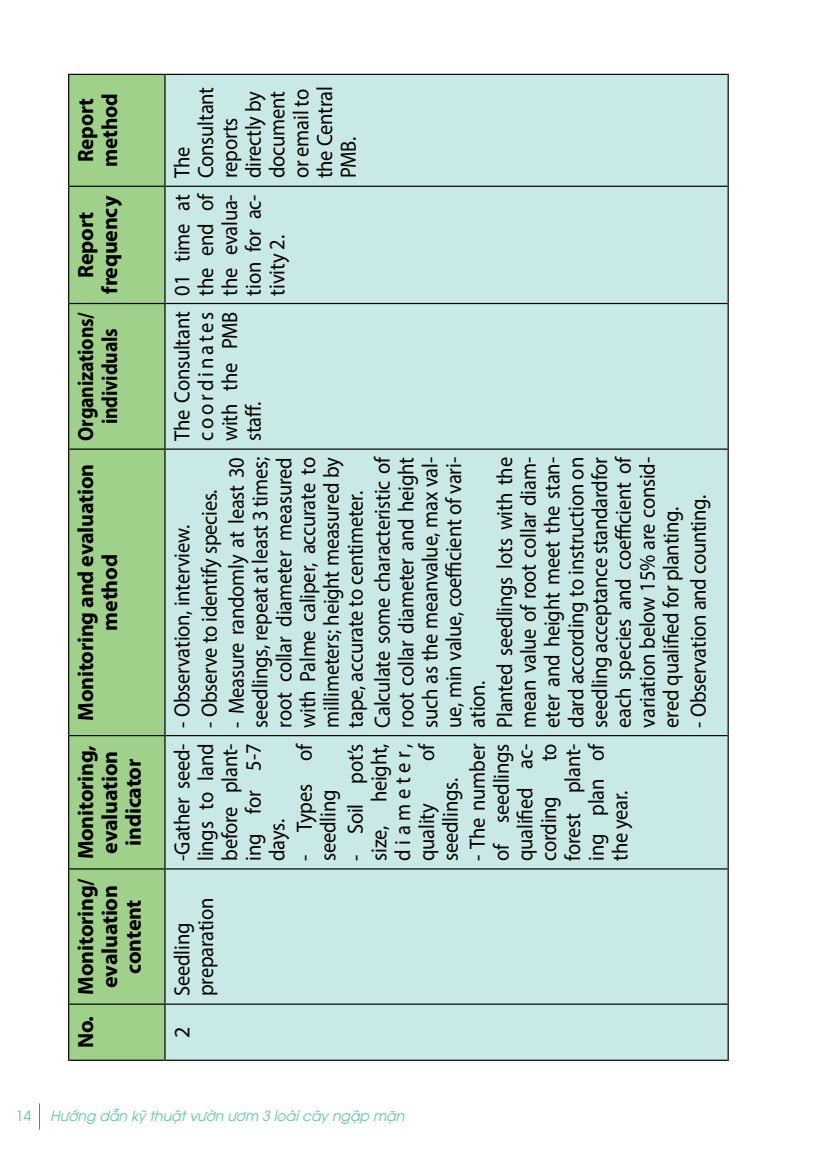
<style>
.page{position:relative;width:823px;height:1163px;background:#fff}
.page>*{position:absolute;margin:0;border:0;box-sizing:border-box;transform-origin:0 0}
.t1{font:22px/23.8px "Myriad Pro";letter-spacing:-.01em;color:#000;text-align:justify;scale:.93 1}
.t2{font:700 22px/23.8px "Myriad Pro";letter-spacing:-.01em;color:#000;text-align:center}
.t3{font:700 22px/23.8px "Myriad Pro";letter-spacing:-.01em;color:#000;text-align:center;scale:.9 1}
.t4{font:700 22px/23.8px "Myriad Pro";letter-spacing:-.01em;color:#000;scale:.96 1}
.t5{font:22px "Myriad Pro";letter-spacing:-.01em;color:#000}
.t6{font:italic 14px "UTM Avo";color:#5ec697}
.t7{font:14px "UTM Avo";color:#5ec697}
</style>
<div class="page">
<svg style="left:39px;top:1103px;width:1px;height:26px"></svg>
<div style="left:69px;top:75px;width:95px;height:984px;background:#9fd18a"></div>
<div style="left:165px;top:75px;width:562px;height:984px;background:#c9e9e6"></div>
<hr style="left:68px;top:1003px;width:1px;height:57px;background:#000">
<hr style="left:69px;top:1059px;width:95px;height:1px;background:#000">
<hr style="left:68px;top:868px;width:1px;height:135px;background:#000">
<hr style="left:69px;top:1003px;width:95px;height:1px;background:#000">
<hr style="left:68px;top:735px;width:1px;height:133px;background:#000">
<hr style="left:69px;top:868px;width:95px;height:1px;background:#000">
<hr style="left:68px;top:449px;width:1px;height:286px;background:#000">
<hr style="left:69px;top:735px;width:95px;height:1px;background:#000">
<hr style="left:68px;top:303px;width:1px;height:146px;background:#000">
<hr style="left:69px;top:448px;width:95px;height:1px;background:#000">
<hr style="left:68px;top:186px;width:1px;height:117px;background:#000">
<hr style="left:69px;top:303px;width:95px;height:1px;background:#000">
<hr style="left:68px;top:74px;width:1px;height:112px;background:#000">
<hr style="left:69px;top:186px;width:95px;height:1px;background:#000">
<hr style="left:69px;top:74px;width:95px;height:1px;background:#000">
<hr style="left:164px;top:1003px;width:1px;height:57px;background:#000">
<hr style="left:165px;top:1059px;width:562px;height:1px;background:#000">
<hr style="left:164px;top:868px;width:1px;height:135px;background:#000">
<hr style="left:165px;top:1003px;width:562px;height:1px;background:#000">
<hr style="left:164px;top:735px;width:1px;height:133px;background:#000">
<hr style="left:165px;top:868px;width:562px;height:1px;background:#000">
<hr style="left:164px;top:449px;width:1px;height:286px;background:#000">
<hr style="left:165px;top:735px;width:562px;height:1px;background:#000">
<hr style="left:164px;top:303px;width:1px;height:146px;background:#000">
<hr style="left:165px;top:448px;width:562px;height:1px;background:#000">
<hr style="left:164px;top:186px;width:1px;height:117px;background:#000">
<hr style="left:165px;top:303px;width:562px;height:1px;background:#000">
<hr style="left:164px;top:74px;width:1px;height:112px;background:#000">
<hr style="left:165px;top:186px;width:562px;height:1px;background:#000">
<hr style="left:165px;top:74px;width:562px;height:1px;background:#000">
<hr style="left:727px;top:1003px;width:1px;height:57px;background:#000">
<hr style="left:727px;top:868px;width:1px;height:135px;background:#000">
<hr style="left:727px;top:735px;width:1px;height:133px;background:#000">
<hr style="left:727px;top:449px;width:1px;height:286px;background:#000">
<hr style="left:727px;top:303px;width:1px;height:146px;background:#000">
<hr style="left:727px;top:186px;width:1px;height:117px;background:#000">
<hr style="left:727px;top:74px;width:1px;height:112px;background:#000">
<p class="t4" style="left:73px;top:167px;width:78px;rotate:-90deg">Report method</p>
<p class="t2" style="left:73px;top:294px;width:99px;rotate:-90deg">Report frequency</p>
<p class="t3" style="left:73px;top:440px;width:144px;rotate:-90deg">Organizations/ individuals</p>
<p class="t2" style="left:73px;top:720px;width:258px;rotate:-90deg">Monitoring and evaluation method</p>
<p class="t2" style="left:73px;top:859px;width:116px;rotate:-90deg">Monitoring, evaluation indicator</p>
<p class="t2" style="left:73px;top:1048px;width:171px;rotate:-90deg">No. Monitoring/</p>
<p class="t2" style="left:97px;top:987px;width:104px;rotate:-90deg">evaluation</p>
<p class="t2" style="left:121px;top:973px;width:76px;rotate:-90deg">content</p>
<p class="t1" style="left:170px;top:178px;width:100px;text-align:left;rotate:-90deg">The<br>Consultant reports directly by document or email to the Central<br>PMB.</p>
<p class="t1" style="left:170px;top:295px;width:111px;rotate:-90deg">01 time at the end of the evalua&shy;tion for ac&shy;tivity 2.</p>
<p class="t1" style="left:170px;top:441px;width:141px;rotate:-90deg">The Consultant coordinates with the PMB staff.</p>
<p class="t1" style="left:170px;top:727px;width:220px;rotate:-90deg">- Observation, interview.</p>
<p class="t1" style="left:224px;top:727px;width:292px;rotate:-90deg">- Measure randomly at least 30 seedlings, repeat at least 3 times; root collar diameter measured with Palme caliper, accurate to millimeters; height measured by tape, accurate to centimeter.</p>
<p class="t1" style="left:370px;top:727px;width:293px;rotate:-90deg">Calculate some characteristic of root collar diameter and height such as the meanvalue, max val&shy;ue, min value, coefficient of vari&shy;ation.</p>
<p class="t1" style="left:492px;top:727px;width:293px;rotate:-90deg">Planted seedlings lots with the mean value of root collar diam&shy;eter and height meet the stan&shy;dard according to instruction on seedling acceptance standardfor each species and coefficient of variation below 15% are consid&shy;ered qualified for planting.</p>
<p class="t1" style="left:197px;top:727px;width:258px;rotate:-90deg">- Observe to identify species.</p>
<p class="t1" style="left:685px;top:727px;width:252px;rotate:-90deg">- Observation and counting.</p>
<p class="t1" style="left:414px;top:760px;width:21px;rotate:-90deg">of</p>
<p class="t1" style="left:170px;top:860px;width:128px;rotate:-90deg">-Gather seed&shy;lings to land before plant&shy;ing for 5-7 days.</p>
<p class="t1" style="left:292px;top:860px;width:128px;rotate:-90deg">- Types of seedling</p>
<p class="t1" style="left:343px;top:860px;width:128px;rotate:-90deg">- Soil pot’s size, height, diameter, quality</p>
<p class="t1" style="left:536px;top:860px;width:128px;text-indent:100px;rotate:-90deg">to forest plant&shy;ing plan of the year.</p>
<p class="t1" style="left:465px;top:860px;width:128px;rotate:-90deg">- The number of seedlings qualified ac&shy;cording</p>
<p class="t1" style="left:438px;top:860px;width:91px;rotate:-90deg">seedlings.</p>
<p class="t1" style="left:170px;top:995px;width:107px;rotate:-90deg">Seedling preparation</p>
<p class="t5" style="left:168px;top:1037px;width:13px;rotate:-90deg">2</p>
<p class="t7" style="left:16px;top:1104px;width:17px">14</p>
<p class="t6" style="left:50px;top:1104px;width:355px">Hướng dẫn kỹ thuật vườn ươm 3 loài cây ngập mặn</p>
</div>
